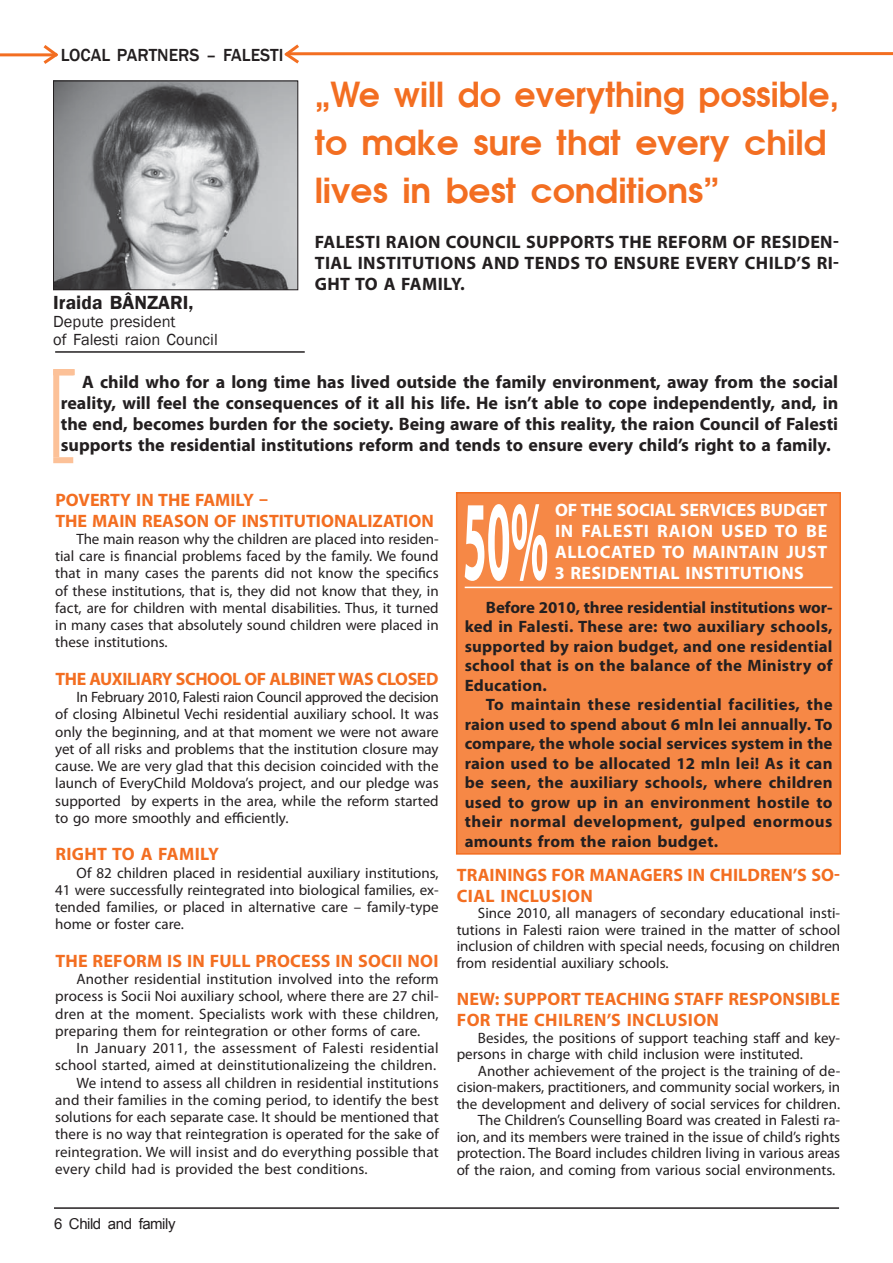
<style>
.page{position:relative;width:893px;height:1263px;background:#fff}
.page>*{position:absolute;margin:0;border:0;box-sizing:border-box;transform-origin:0 0}
.t1{font:600 34.5px/48px "Avant Garde";color:#f36e21;scale:.96 1}
.t2{font:600 19.5px "Franklin Gothic";color:#231f20}
.t3{font:700 18px/21px "Myriad Pro";color:#231f20;text-align:justify}
.t4{font:700 18px/21px "Myriad Pro";letter-spacing:.005em;color:#f36e21}
.t5{font:700 18px/21px "Myriad Pro";letter-spacing:.02em;color:#fff;text-align:justify}
.t6{font:700 18px "Myriad Pro";letter-spacing:-.02em;color:#f36e21}
.t7{font:500 18px "Franklin Gothic";color:#231f20}
.t8{font:700 16.5px/19.5px "Myriad Pro";letter-spacing:.015em;color:#231f20;text-align:justify}
.t9{font:16.5px/18px "Franklin Gothic";color:#231f20}
.t10{font:15px/17.2px "Myriad Pro";color:#231f20;text-align:justify}
.t11{font:15px "Myriad Pro";letter-spacing:.02em;color:#231f20}
.t12{font:15px "Arial";letter-spacing:-.03em;color:#231f20}
</style>
<div class="page">
<hr style="left:54px;top:1207px;width:785px;height:2px;background:#231f20">
<hr style="left:288px;top:52px;width:605px;height:3px;background:#f36e21">
<svg style="left:284px;top:44px;width:18px;height:20px"></svg>
<svg style="left:40px;top:45px;width:18px;height:19px"></svg>
<hr style="left:0;top:53px;width:54px;height:3px;background:#f36e21">
<img style="left:55px;top:83px;width:241px;height:205px">
<div style="left:53px;top:81px;width:245px;height:209px;border:1px solid #231f20"></div>
<hr style="left:55px;top:351px;width:250px;height:2px;background:#231f20">
<div style="left:53px;top:369px;width:6px;height:88px;background:#fcc198"></div>
<div style="left:55px;top:369px;width:20px;height:6px;background:#fccfaf"></div>
<div style="left:54px;top:369px;width:20px;height:6px;background:#fcc198"></div>
<div style="left:53px;top:457px;width:20px;height:6px;background:#fcc198"></div>
<div style="left:457px;top:493px;width:383px;height:361px;background:#f68846"></div>
<div style="left:456px;top:492px;width:385px;height:363px;border:2px solid #f36e21"></div>
<svg style="left:465px;top:504px;width:82px;height:77px"></svg>
<hr style="left:465px;top:587px;width:367px;height:1px;background:#fff">
<p class="t7" style="left:61px;top:45px;width:224px">LOCAL PARTNERS – FALESTI</p>
<h2 class="t2" style="left:53px;top:291px;width:142px">Iraida BÂNZARI,</h2>
<p class="t9" style="left:53px;top:312px;width:166px">Depute president<br>of Falesti raion Council</p>
<h1 class="t1" style="left:315px;top:72px;width:548px">ıWe will do everything possible, to make sure that every child lives in best conditions‰</h1>
<p class="t3" style="left:315px;top:234px;width:526px">FALESTI RAION COUNCIL SUPPORTS THE REFORM OF RESIDEN-TIAL INSTITUTIONS AND TENDS TO ENSURE EVERY CHILD’S RI-GHT TO A FAMILY.</p>
<p class="t3" style="left:61px;top:374px;width:779px;text-indent:21px">A child who for a long time has lived outside the family environment, away from the social reality, will feel the consequences of it all his life. He isn’t able to cope independently, and, in the end, becomes burden for the society. Being aware of this reality, the raion Council of Falesti supports the residential institutions reform and tends to ensure every child’s right to a family.</p>
<p class="t4" style="left:55px;top:491px;width:380px">POVERTY IN THE FAMILY –<br>THE MAIN REASON OF INSTITUTIONALIZATION</p>
<p class="t10" style="left:55px;top:532px;width:385px;text-indent:21px">The main reason why the children are placed into residen&shy;tial care is financial problems faced by the family. We found that in many cases the parents did not know the specifics of these institutions, that is, they did not know that they, in fact, are for children with mental disabilities. Thus, it turned in many cases that absolutely sound children were placed in these institutions.</p>
<p class="t6" style="left:55px;top:672px;width:385px">THE AUXILIARY SCHOOL OF ALBINET WAS CLOSED</p>
<p class="t10" style="left:55px;top:690px;width:385px;text-indent:21px">In February 2010, Falesti raion Council approved the decision of closing Albinetul Vechi residential auxiliary school. It was only the beginning, and at that moment we were not aware yet of all risks and problems that the institution closure may cause. We are very glad that this decision coincided with the launch of EveryChild Moldova’s project, and our pledge was supported by experts in the area, while the reform started to go more smoothly and efficiently.</p>
<p class="t4" style="left:55px;top:846px;width:165px">RIGHT TO A FAMILY</p>
<p class="t10" style="left:55px;top:865px;width:385px;text-indent:21px">Of 82 children placed in residential auxiliary institutions, 41 were successfully reintegrated into biological families, ex&shy;tended families, or placed in alternative care – family-type home or foster care.</p>
<p class="t4" style="left:55px;top:952px;width:385px">THE REFORM IS IN FULL PROCESS IN SOCII NOI</p>
<p class="t10" style="left:55px;top:972px;width:385px;text-indent:21px">Another residential institution involved into the reform process is Socii Noi auxiliary school, where there are 27 chil&shy;dren at the moment. Specialists work with these children, preparing them for reintegration or other forms of care.</p>
<p class="t11" style="left:76px;top:1042px;width:364px">In January 2011, the assessment of Falesti residential</p>
<p class="t10" style="left:55px;top:1058px;width:382px">school started, aimed at deinstitutionalizeing the children.</p>
<p class="t10" style="left:76px;top:1075px;width:364px">We intend to assess all children in residential institutions</p>
<p class="t10" style="left:55px;top:1093px;width:385px">and their families in the coming period, to identify the best</p>
<p class="t10" style="left:55px;top:1110px;width:385px">solutions for each separate case. It should be mentioned that</p>
<p class="t10" style="left:55px;top:1127px;width:385px">there is no way that reintegration is operated for the sake of</p>
<p class="t10" style="left:55px;top:1144px;width:385px">reintegration. We will insist and do everything possible that</p>
<p class="t10" style="left:55px;top:1162px;width:314px">every child had is provided the best conditions.</p>
<p class="t12" style="left:54px;top:1215px;width:123px">6 Child and family</p>
<p class="t5" style="left:555px;top:501px;width:274px">OF THE SOCIAL SERVICES BUDGET IN FALESTI RAION USED TO BE ALLOCATED TO MAINTAIN JUST 3 RESIDENTIAL INSTITUTIONS</p>
<p class="t8" style="left:465px;top:599px;width:369px;text-indent:21px">Before 2010, three residential institutions wor&shy;ked in Falesti. These are: two auxiliary schools, supported by raion budget, and one residential school that is on the balance of the Ministry of Education.</p>
<p class="t8" style="left:465px;top:696px;width:369px;text-indent:21px">To maintain these residential facilities, the raion used to spend about 6 mln lei annually. To compare, the whole social services system in the raion used to be allocated 12 mln lei! As it can be seen, the auxiliary schools, where children used to grow up in an environment hostile to their normal development, gulped enormous amounts from the raion budget.</p>
<p class="t4" style="left:457px;top:866px;width:385px">TRAININGS FOR MANAGERS IN CHILDREN’S SO-<br>CIAL INCLUSION</p>
<p class="t10" style="left:457px;top:907px;width:385px;line-height:16.5px;text-indent:21px">Since 2010, all managers of secondary educational insti&shy;tutions in Falesti raion were trained in the matter of school inclusion of children with special needs, focusing on children from residential auxiliary schools.</p>
<p class="t4" style="left:457px;top:991px;width:385px">NEW: SUPPORT TEACHING STAFF RESPONSIBLE<br>FOR THE CHILREN’S INCLUSION</p>
<p class="t10" style="left:457px;top:1031px;width:385px;line-height:16.5px;text-indent:21px">Besides, the positions of support teaching staff and key&shy;persons in charge with child inclusion were instituted.</p>
<p class="t10" style="left:478px;top:1064px;width:364px">Another achievement of the project is the training of de-</p>
<p class="t10" style="left:457px;top:1080px;width:385px">cision-makers, practitioners, and community social workers, in</p>
<p class="t10" style="left:457px;top:1097px;width:385px">the development and delivery of social services for children.</p>
<p class="t10" style="left:478px;top:1113px;width:364px">The Children’s Counselling Board was created in Falesti ra-</p>
<p class="t10" style="left:457px;top:1130px;width:385px">ion, and its members were trained in the issue of child’s rights</p>
<p class="t10" style="left:457px;top:1146px;width:385px">protection. The Board includes children living in various areas</p>
<p class="t10" style="left:457px;top:1163px;width:380px">of the raion, and coming from various social environments.</p>
</div>
